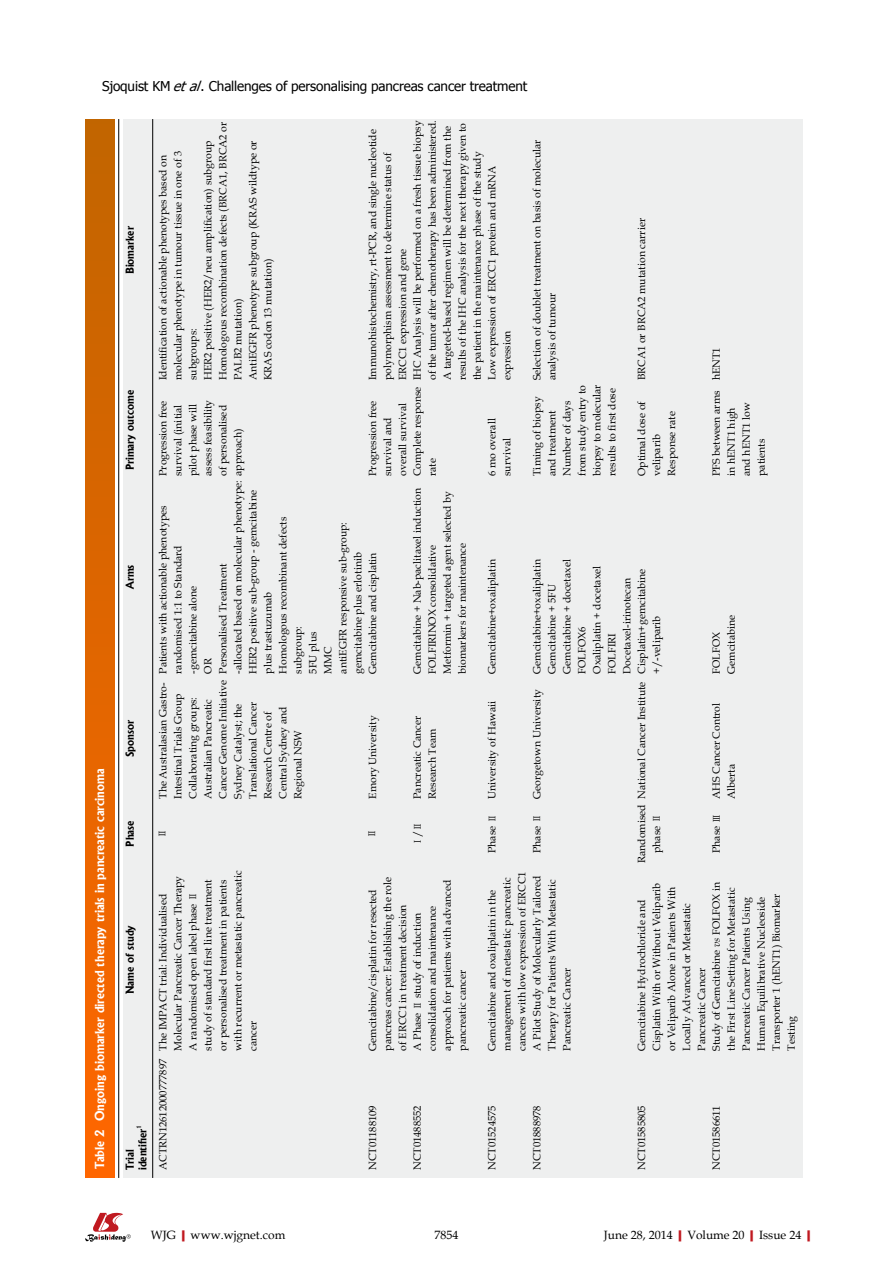
<style>
.page{position:relative;width:893px;height:1263px;background:#fff}
.page>*{position:absolute;margin:0;border:0;box-sizing:border-box;transform-origin:0 0}
.t1{font:13.5px "Tahoma";letter-spacing:-.01em;color:#000}
.t2{font:700 12px "Albertus";color:#fff}
.t3{font:12px "Book Antiqua";color:#000}
.t4{font:10.5px/15px "Book Antiqua";color:#000}
.t5{font:700 10.5px/12.6px "Albertus";color:#000}
.t6{font:9px "Koz Min Pro";color:#000}
.t7{font:700 6.15px "Albertus";color:#000}
.s1{font-style:italic}
.s2{font-family:"Koz Min Pro";font-size:9px}
.s3{font-family:"Book Antiqua";font-size:10.5px}
.s4{font-weight:700;color:#c01920}
</style>
<div class="page">
<svg style="left:85px;top:1213px;width:46px;height:29px"></svg>
<div style="left:85px;top:119px;width:29px;height:1059px;background:linear-gradient(to bottom,#c16500,#f60)"></div>
<div style="left:123px;top:119px;width:679px;height:1059px;background:#eeefef"></div>
<hr style="left:118px;top:119px;width:1px;height:1059px;background:#000">
<hr style="left:152px;top:119px;width:1px;height:1059px;background:#000">
<p class="t1" style="left:102px;top:77px;width:427px">Sjoquist KM <span class="s1">etal</span>. Challenges of personalising pancreas cancer treatment</p>
<p class="t5" style="left:124px;top:274px;width:50px;rotate:-90deg">Biomarker</p>
<p class="t4" style="left:155px;top:380px;width:260px;rotate:-90deg">Identification of actionable phenotypes based on molecular phenotype in tumour tissue in one of 3 subgroups:<br>HER2 positive (HER2/neu amplification) subgroup Homologous recombination defects (BRCA1, BRCA2 or PALB2 mutation)<br>AntiEGFR phenotype subgroup (KRAS wildtype or KRAS codon 13 mutation)</p>
<p class="t4" style="left:410px;top:380px;width:261px;rotate:-90deg">IHC Analysis will be performed on a fresh tissue biopsy of the tumor after chemotherapy has been administered.<br>A targeted-based regimen will be determined from the results of the IHC analysis for the next therapy given to the patient in the maintenance phase of the study</p>
<p class="t4" style="left:365px;top:380px;width:252px;rotate:-90deg">Immunohistochemistry, rt-PCR, and single nucleotide polymorphism assessment to determine status of<br>ERCC1 expression and gene</p>
<p class="t4" style="left:484px;top:380px;width:215px;rotate:-90deg">Low expression of ERCC1 protein and mRNA expression</p>
<p class="t4" style="left:529px;top:380px;width:242px;rotate:-90deg">Selection of doublet treatment on basis of molecular analysis of tumour</p>
<p class="t4" style="left:634px;top:380px;width:164px;rotate:-90deg">BRCA1 or BRCA2 mutation carrier</p>
<p class="t4" style="left:709px;top:380px;width:34px;rotate:-90deg">hENT1</p>
<p class="t2" style="left:92px;top:1169px;width:402px;rotate:-90deg">Table 2 Ongoing biomarker directed therapy trials in pancreatic carcinoma</p>
<p class="t5" style="left:124px;top:470px;width:81px;rotate:-90deg">Primary outcome</p>
<p class="t5" style="left:124px;top:589px;width:26px;rotate:-90deg">Arms</p>
<p class="t5" style="left:124px;top:757px;width:39px;rotate:-90deg">Sponsor</p>
<p class="t5" style="left:124px;top:847px;width:27px;rotate:-90deg">Phase</p>
<p class="t5" style="left:124px;top:994px;width:71px;rotate:-90deg">Name of study</p>
<p class="t7" style="left:135px;top:1128px;width:5px;rotate:-90deg">1</p>
<p class="t5" style="left:124px;top:1170px;width:43px;rotate:-90deg">Trial identifier</p>
<p class="t4" style="left:410px;top:476px;width:91px;rotate:-90deg">Complete response rate</p>
<p class="t4" style="left:155px;top:476px;width:78px;rotate:-90deg">Progression free survival (initial pilot phase will assess feasibility of personalised</p>
<p class="t4" style="left:365px;top:476px;width:77px;rotate:-90deg">Progression free survival and overall survival</p>
<p class="t4" style="left:155px;top:674px;width:247px;rotate:-90deg">Patients with actionable phenotypes<br>randomised 1:1 to Standard<br>-gemcitabine alone<br>OR<br>Personalised Treatment<br>-allocated based on molecular phenotype: approach)<br>HER2 positive sub-group - gemcitabine<br>plus trastuzumab<br>Homologous recombinant defects<br>subgroup:<br>5FU plus<br>MMC<br>antiEGFR responsive sub-group:<br>gemcitabine plus erlotinib</p>
<p class="t4" style="left:410px;top:674px;width:187px;rotate:-90deg">Gemcitabine + Nab-paclitaxel induction FOLFIRINOX consolidative<br>Metformin + targeted agent selected by biomarkers for maintenance</p>
<p class="t4" style="left:365px;top:674px;width:123px;rotate:-90deg">Gemcitabine and cisplatin</p>
<p class="t4" style="left:155px;top:799px;width:120px;rotate:-90deg">The Australasian Gastro-<br>Intestinal Trials Group<br>Collaborating groups:<br>Australian Pancreatic<br>Cancer Genome Initiative<br>Sydney Catalyst; the<br>Translational Cancer<br>Research Centre of<br>Central Sydney and<br>Regional NSW</p>
<p class="t6" style="left:156px;top:838px;width:10px;rotate:-90deg">Ⅱ</p>
<p class="t4" style="left:155px;top:1050px;width:181px;text-indent:-119px;rotate:-90deg">ACTRN12612000777897 The IMPACT trial: Individualised Molecular Pancreatic Cancer Therapy A randomised open label phase <span class="s2">Ⅱ </span>study of standard first line treatment or personalised treatment in patients with recurrent or metastatic pancreatic cancer</p>
<p class="t4" style="left:365px;top:799px;width:85px;rotate:-90deg">Emory University</p>
<p class="t6" style="left:365px;top:838px;width:10px;rotate:-90deg">Ⅱ</p>
<p class="t4" style="left:410px;top:799px;width:85px;rotate:-90deg">Pancreatic Cancer<br>Research Team</p>
<p class="t6" style="left:411px;top:846px;width:26px;rotate:-90deg">Ⅰ<span class="s3">/</span>Ⅱ</p>
<p class="t4" style="left:365px;top:1050px;width:175px;rotate:-90deg">Gemcitabine/cisplatin for resected pancreas cancer: Establishing the role of ERCC1 in treatment decision</p>
<p class="t4" style="left:410px;top:1050px;width:173px;rotate:-90deg">A Phase <span class="s2">Ⅱ</span> study of induction consolidation and maintenance approach for patients with advanced pancreatic cancer</p>
<p class="t4" style="left:365px;top:1170px;width:66px;rotate:-90deg">NCT01188109</p>
<p class="t4" style="left:410px;top:1170px;width:66px;rotate:-90deg">NCT01488552</p>
<p class="t4" style="left:484px;top:476px;width:59px;rotate:-90deg">6 mo overall survival</p>
<p class="t4" style="left:529px;top:476px;width:93px;rotate:-90deg">Timing of biopsy and treatment<br>Number of days from study entry to biopsy to molecular results to first dose</p>
<p class="t4" style="left:634px;top:476px;width:76px;rotate:-90deg">Optimal dose of veliparib<br>Response rate</p>
<p class="t4" style="left:484px;top:674px;width:116px;rotate:-90deg">Gemcitabine+oxaliplatin</p>
<p class="t4" style="left:484px;top:799px;width:99px;rotate:-90deg">University of Hawaii</p>
<p class="t4" style="left:484px;top:853px;width:40px;rotate:-90deg">Phase <span class="s2">Ⅱ</span></p>
<p class="t4" style="left:529px;top:674px;width:116px;rotate:-90deg">Gemcitabine+oxaliplatin<br>Gemcitabine + 5FU<br>Gemcitabine + docetaxel<br>FOLFOX6<br>Oxaliplatin + docetaxel<br>FOLFIRI<br>Docetaxel-irinotecan</p>
<p class="t4" style="left:634px;top:674px;width:107px;text-indent:-125px;rotate:-90deg">National Cancer Institute Cisplatin+gemcitabine +/-veliparib</p>
<p class="t4" style="left:529px;top:799px;width:111px;rotate:-90deg">Georgetown University</p>
<p class="t4" style="left:529px;top:853px;width:40px;rotate:-90deg">Phase <span class="s2">Ⅱ</span></p>
<p class="t4" style="left:634px;top:863px;width:60px;text-align:center;rotate:-90deg">Randomised phase <span class="s2">Ⅱ</span></p>
<p class="t4" style="left:709px;top:476px;width:87px;rotate:-90deg">PFS between arms in hENT1 high and hENT1 low patients</p>
<p class="t4" style="left:709px;top:674px;width:60px;rotate:-90deg">FOLFOX<br>Gemcitabine</p>
<p class="t4" style="left:709px;top:799px;width:97px;rotate:-90deg">AHS Cancer Control<br>Alberta</p>
<p class="t4" style="left:709px;top:853px;width:40px;rotate:-90deg">Phase <span class="s2">Ⅲ</span></p>
<p class="t4" style="left:484px;top:1050px;width:180px;rotate:-90deg">Gemcitabine and oxaliplatin in the management of metastatic pancreatic cancers with low expression of ERCC1</p>
<p class="t4" style="left:529px;top:1050px;width:176px;rotate:-90deg">A Pilot Study of Molecularly Tailored<br>Therapy for Patients With Metastatic<br>Pancreatic Cancer</p>
<p class="t4" style="left:484px;top:1170px;width:66px;rotate:-90deg">NCT01524575</p>
<p class="t4" style="left:529px;top:1170px;width:66px;rotate:-90deg">NCT01888978</p>
<p class="t4" style="left:709px;top:1050px;width:170px;rotate:-90deg">Study of Gemcitabine <span class="s1">vs</span> FOLFOX in the First Line Setting for Metastatic<br>Pancreatic Cancer Patients Using<br>Human Equilibrative Nucleoside<br>Transporter 1 (hENT1) Biomarker<br>Testing</p>
<p class="t4" style="left:634px;top:1050px;width:169px;rotate:-90deg">Gemcitabine Hydrochloride and<br>Cisplatin With or Without Veliparib or Veliparib Alone in Patients With<br>Locally Advanced or Metastatic<br>Pancreatic Cancer</p>
<p class="t4" style="left:634px;top:1170px;width:66px;rotate:-90deg">NCT01585805</p>
<p class="t4" style="left:709px;top:1170px;width:66px;rotate:-90deg">NCT01586611</p>
<p class="t3" style="left:151px;top:1226px;width:136px">WJG<span class="s4">|</span>www.wjgnet.com</p>
<p class="t3" style="left:434px;top:1226px;width:25px">7854</p>
<p class="t3" style="left:604px;top:1226px;width:214px">June 28, 2014<span class="s4">|</span>Volume 20<span class="s4">|</span>Issue 24<span class="s4">|</span></p>
</div>
